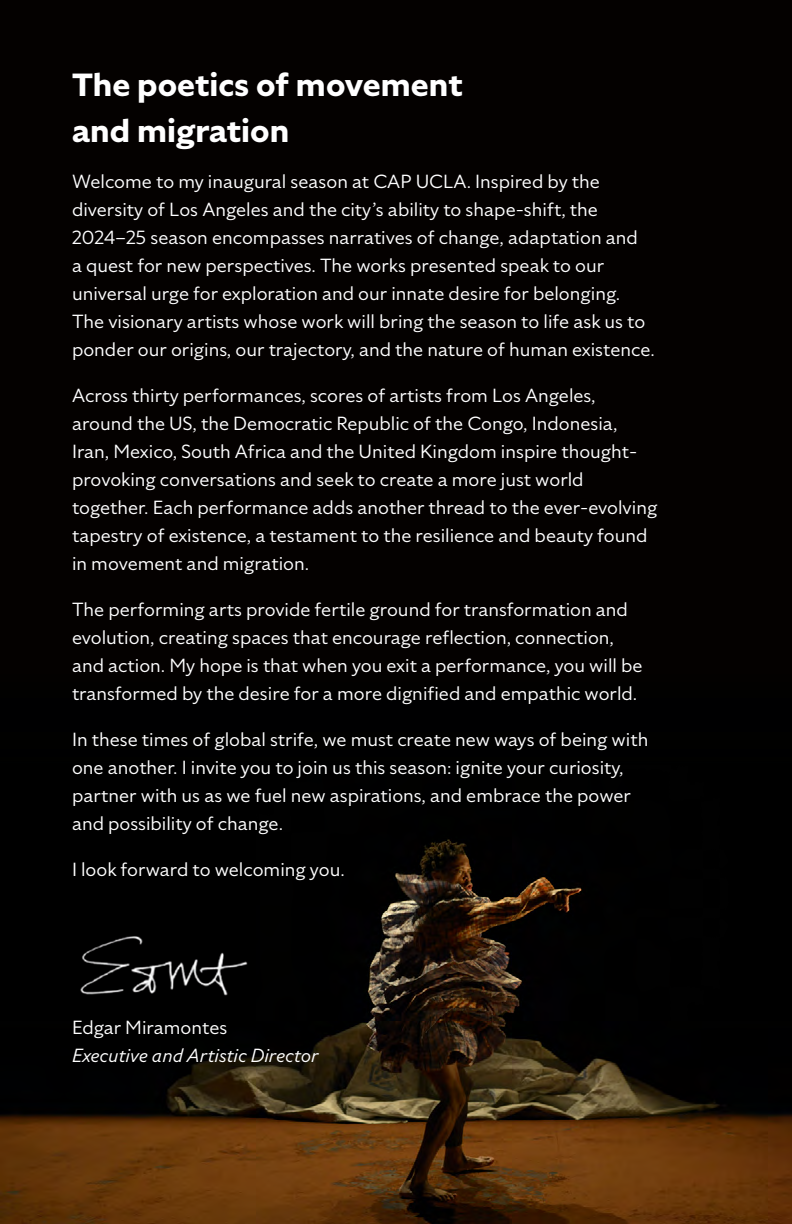
<style>
.page{position:relative;width:792px;height:1224px;background:#fff}
.page>*{position:absolute;margin:0;border:0;box-sizing:border-box;transform-origin:0 0}
.t1{font:700 32px/46px "Specter";color:#fff}
.t2{font:19px/28px "Specter";color:#fff}
.t3{font:italic 19px "Specter";color:#fff}
</style>
<div class="page">
<img style="left:0;top:0;width:792px;height:1224px">
<img style="left:72px;top:920px;width:186px;height:93px">
<h1 class="t1" style="left:72px;top:62px;width:392px">The poetics of movement and migration</h1>
<p class="t2" style="left:72px;top:167px;width:584px">Welcome to my inaugural season at CAP UCLA. Inspired by the diversity of Los Angeles and the city’s ability to shape-shift, the 2024–25 season encompasses narratives of change, adaptation and<br>a quest for new perspectives. The works presented speak to our universal urge for exploration and our innate desire for belonging.<br>The visionary artists whose work will bring the season to life ask us to ponder our origins, our trajectory, and the nature of human existence.</p>
<p class="t2" style="left:72px;top:381px;width:587px">Across thirty performances, scores of artists from Los Angeles, around the US, the Democratic Republic of the Congo, Indonesia, Iran, Mexico, South Africa and the United Kingdom inspire thought&shy;provoking conversations and seek to create a more just world together. Each performance adds another thread to the ever-evolving tapestry of existence, a testament to the resilience and beauty found in movement and migration.</p>
<p class="t2" style="left:72px;top:595px;width:572px">The performing arts provide fertile ground for transformation and evolution, creating spaces that encourage reflection, connection, and action. My hope is that when you exit a performance, you will be transformed by the desire for a more dignified and empathic world.</p>
<p class="t2" style="left:72px;top:725px;width:578px">In these times of global strife, we must create new ways of being with one another. I invite you to join us this season: ignite your curiosity, partner with us as we fuel new aspirations, and embrace the power and possibility of change.</p>
<p class="t2" style="left:72px;top:855px;width:274px">I look forward to welcoming you.</p>
<p class="t2" style="left:72px;top:1013px;width:157px">Edgar Miramontes</p>
<p class="t3" style="left:72px;top:1043px;width:248px">Executive and Artistic Director</p>
</div>
